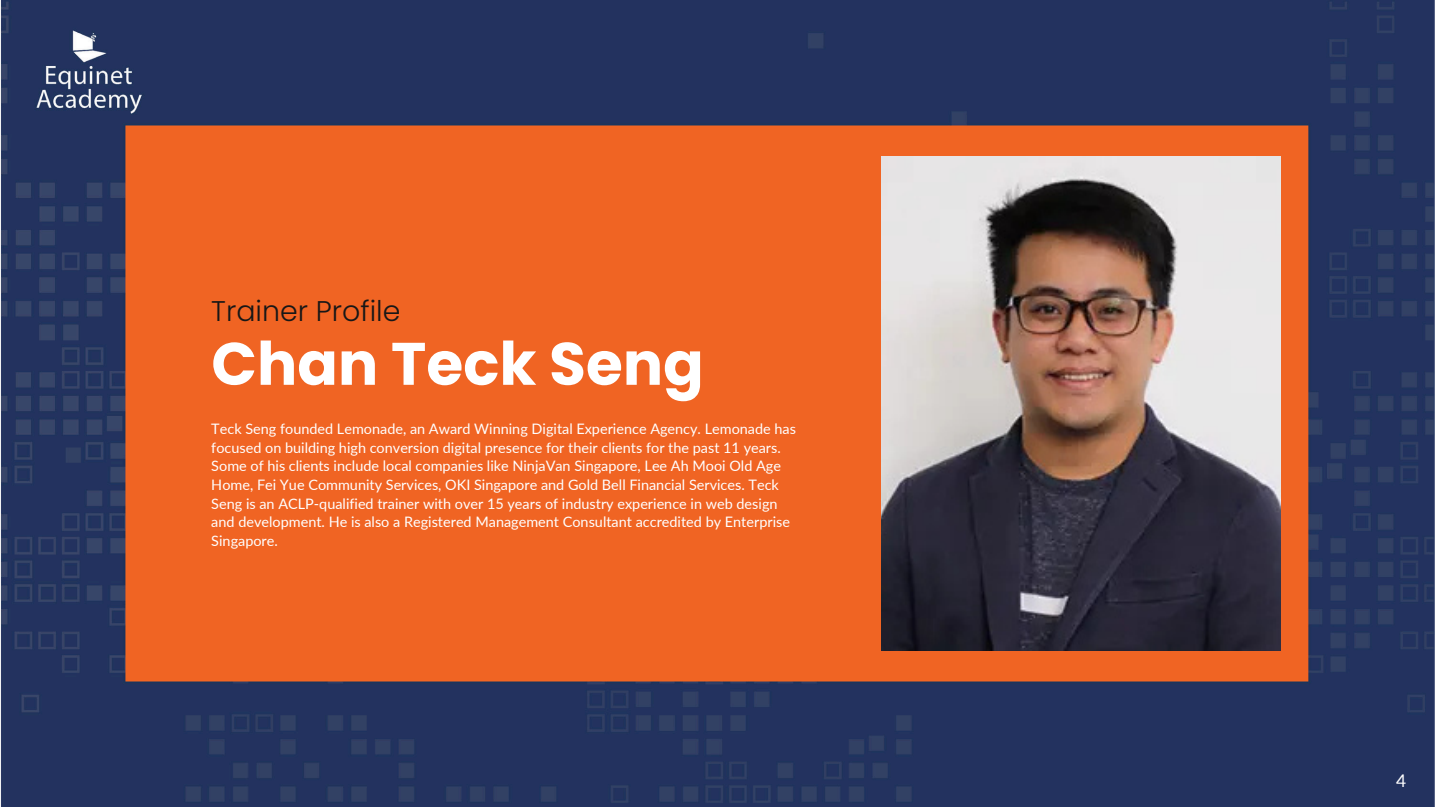
<style>
.page{position:relative;width:1440px;height:807px;background:#fff}
.page>*{position:absolute;margin:0;border:0;box-sizing:border-box;transform-origin:0 0}
.t1{font:700 59.9px "Poppins";color:#fff}
.t2{font:300 28.5px "Poppins";color:#171717}
.t3{font:17.4px "Lato";color:#fff}
.t4{font:14.4px/18.7px "Lato";color:#fff}
</style>
<div class="page">
<img style="left:0;top:0;width:1435px;height:807px">
<img style="left:882px;top:157px;width:399px;height:493px">
<h2 class="t2" style="left:211px;top:294px;width:191px">Trainer Profile</h2>
<h1 class="t1" style="left:211px;top:329px;width:494px">Chan Teck Seng</h1>
<p class="t4" style="left:211px;top:419px;width:586px">Teck Seng founded Lemonade, an Award Winning Digital Experience Agency. Lemonade has focused on building high conversion digital presence for their clients for the past 11 years.<br>Some of his clients include local companies like NinjaVan Singapore, Lee Ah Mooi Old Age Home, Fei Yue Community Services, OKI Singapore and Gold Bell Financial Services. Teck Seng is an ACLP-qualified trainer with over 15 years of industry experience in web design and development. He is also a Registered Management Consultant accredited by Enterprise Singapore.</p>
<p class="t3" style="left:1396px;top:768px;width:12px">4</p>
</div>
